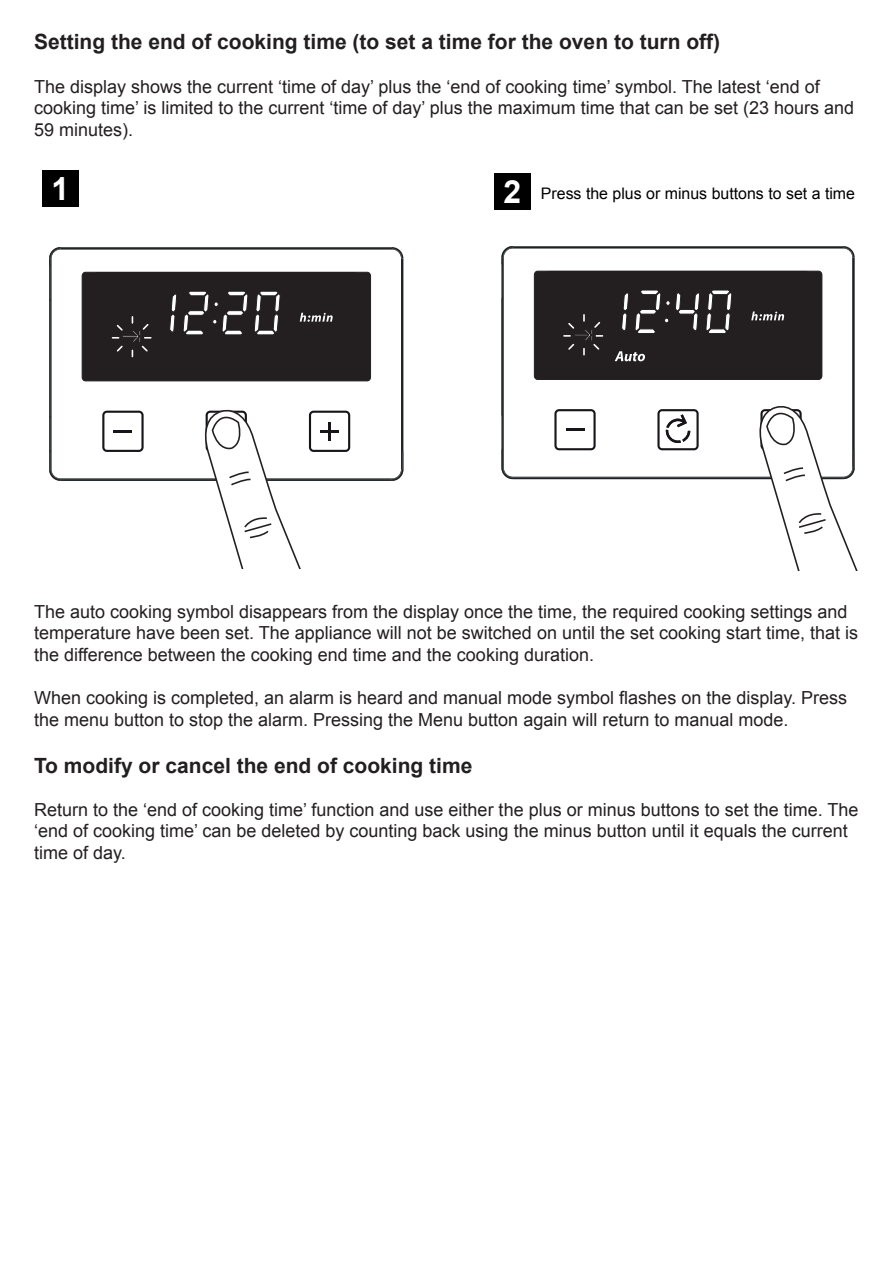
<style>
.page{position:relative;width:893px;height:1263px;background:#fff}
.page>*{position:absolute;margin:0;border:0;box-sizing:border-box;transform-origin:0 0}
.t1{font:700 31.95px "Arial";color:#fff}
.t2{font:700 21px "Arial";color:#231f20}
.t3{font:18px/21.6px "Arial";color:#231f20}
.t4{font:15.9px "Arial";color:#000001}
.s1{font-weight:700;font-size:31.8px;color:#fff}
</style>
<div class="page">
<div style="left:42px;top:170px;width:36px;height:37px;background:#000001"></div>
<hr style="left:49px;top:259px;width:2px;height:210px;background:#1c2124">
<hr style="left:51px;top:259px;width:1px;height:210px;background:#555855">
<hr style="left:61px;top:249px;width:331px;height:1px;background:#555855">
<hr style="left:61px;top:247px;width:331px;height:2px;background:#1c2124">
<hr style="left:61px;top:247px;width:331px;height:1px;background:#555855">
<hr style="left:401px;top:259px;width:2px;height:210px;background:#1c2124">
<hr style="left:61px;top:478px;width:331px;height:3px;background:#1c2124">
<hr style="left:61px;top:479px;width:331px;height:1px;background:#555855">
<svg style="left:49px;top:467px;width:14px;height:14px"></svg>
<svg style="left:390px;top:451px;width:14px;height:30px"></svg>
<svg style="left:390px;top:247px;width:14px;height:14px"></svg>
<svg style="left:49px;top:247px;width:14px;height:19px"></svg>
<svg style="left:102px;top:411px;width:42px;height:41px"></svg>
<hr style="left:113px;top:430px;width:19px;height:3px;background:#18151a">
<div style="left:82px;top:272px;width:289px;height:109px;background:#231f20;border-radius:4px"></div>
<div style="left:82px;top:272px;width:289px;height:109px;border:1px solid #231f20;border-radius:4px"></div>
<svg style="left:254px;top:291px;width:26px;height:44px"></svg>
<svg style="left:183px;top:291px;width:65px;height:44px"></svg>
<svg style="left:169px;top:294px;width:8px;height:38px"></svg>
<svg style="left:300px;top:313px;width:33px;height:9px"></svg>
<svg style="left:202px;top:409px;width:148px;height:159px"></svg>
<svg style="left:113px;top:317px;width:38px;height:40px"></svg>
<div style="left:494px;top:174px;width:36px;height:36px;background:#000001"></div>
<hr style="left:501px;top:257px;width:3px;height:211px;background:#1c2124">
<hr style="left:503px;top:257px;width:1px;height:211px;background:#555855">
<hr style="left:513px;top:248px;width:330px;height:1px;background:#555855">
<hr style="left:513px;top:246px;width:330px;height:2px;background:#1c2124">
<hr style="left:513px;top:246px;width:330px;height:1px;background:#555855">
<hr style="left:852px;top:257px;width:3px;height:211px;background:#1c2124">
<hr style="left:513px;top:477px;width:330px;height:2px;background:#1c2124">
<hr style="left:513px;top:477px;width:330px;height:1px;background:#555855">
<svg style="left:841px;top:246px;width:14px;height:14px"></svg>
<svg style="left:501px;top:449px;width:14px;height:31px"></svg>
<svg style="left:501px;top:246px;width:14px;height:19px"></svg>
<svg style="left:554px;top:409px;width:42px;height:41px"></svg>
<hr style="left:566px;top:428px;width:18px;height:3px;background:#18151a">
<svg style="left:657px;top:409px;width:42px;height:41px"></svg>
<div style="left:534px;top:271px;width:288px;height:108px;background:#231f20;border-radius:4px"></div>
<div style="left:534px;top:271px;width:288px;height:109px;border:1px solid #231f20;border-radius:4px"></div>
<svg style="left:635px;top:290px;width:97px;height:43px"></svg>
<svg style="left:621px;top:293px;width:8px;height:38px"></svg>
<svg style="left:615px;top:351px;width:30px;height:10px"></svg>
<svg style="left:751px;top:311px;width:33px;height:9px"></svg>
<svg style="left:564px;top:315px;width:38px;height:40px"></svg>
<svg style="left:757px;top:403px;width:101px;height:167px"></svg>
<p class="t2" style="left:34px;top:34px;width:688px">Setting the end of cooking time (to set a time for the oven to turn off)</p>
<p class="t3" style="left:34px;top:77px;width:822px">The display shows the current ‘time of day’ plus the ‘end of cooking time’ symbol. The latest ‘end of cooking time’ is limited to the current ‘time of day’ plus the maximum time that can be set (23 hours and<br>59 minutes).</p>
<h1 class="t1" style="left:51px;top:176px;width:19px">1</h1>
<p class="t4" style="left:503px;top:187px;width:353px"><span class="s1">2</span> Press the plus or minus buttons to set a time</p>
<p class="t3" style="left:34px;top:602px;width:826px">The auto cooking symbol disappears from the display once the time, the required cooking settings and temperature have been set. The appliance will not be switched on until the set cooking start time, that is the difference between the cooking end time and the cooking duration.</p>
<p class="t3" style="left:34px;top:687px;width:815px">When cooking is completed, an alarm is heard and manual mode symbol flashes on the display. Press the menu button to stop the alarm. Pressing the Menu button again will return to manual mode.</p>
<p class="t2" style="left:34px;top:757px;width:440px">To modify or cancel the end of cooking time</p>
<p class="t3" style="left:34px;top:800px;width:826px">Return to the ‘end of cooking time’ function and use either the plus or minus buttons to set the time. The ‘end of cooking time’ can be deleted by counting back using the minus button until it equals the current time of day.</p>
</div>
